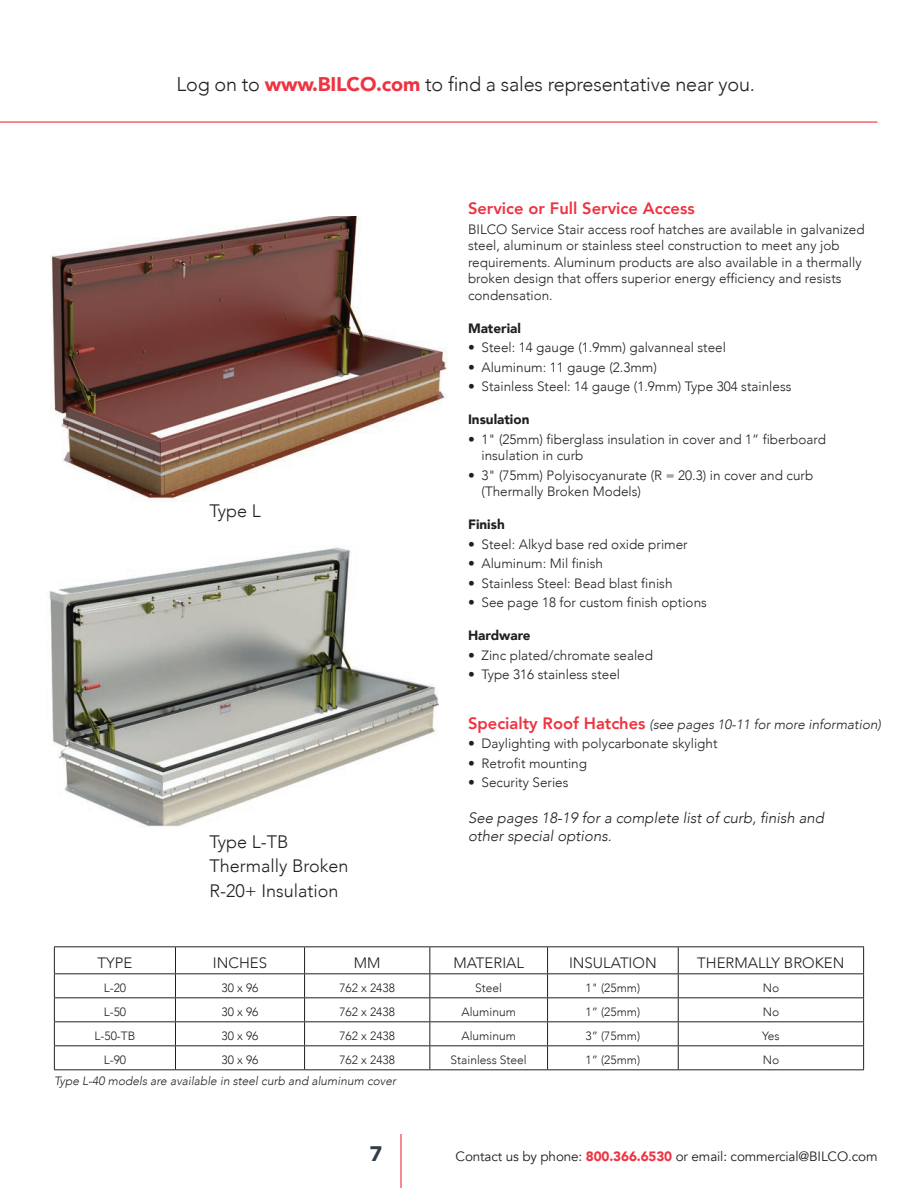
<style>
.page{position:relative;width:918px;height:1188px;background:#fff}
.page>*{position:absolute;margin:0;border:0;box-sizing:border-box;transform-origin:0 0}
.t1{font:900 21px "Avenir";color:#323d47}
.t2{font:300 19.8px "Avenir";letter-spacing:-.01em;color:#231f20}
.t3{font:300 18px "Avenir";color:#231f20}
.t4{font:800 16.5px "Avenir";color:#ee3341}
.t5{font:italic 300 15px/18px "Avenir";color:#231f20}
.t6{font:300 15px "Avenir";color:#231f20}
.t7{font:300 13.5px/16.5px "Avenir";color:#231f20}
.t8{font:13.5px "Avenir";letter-spacing:-.01em;color:#231f20}
.t9{font:italic 300 13.5px "Avenir";color:#231f20}
.t10{font:900 13.5px "Avenir";color:#231f20}
.t11{font:300 12px "Avenir";color:#231f20}
.t12{font:italic 300 12px "Avenir";color:#231f20}
.s1{font-weight:900;color:#ee3341}
.s2{font-weight:800;font-style:normal;font-size:16.5px;color:#ee3341}
</style>
<div class="page">
<hr style="left:400px;top:1134px;width:2px;height:54px;background:#ee3341">
<hr style="left:0;top:122px;width:878px;height:1px;background:#ee3341">
<img style="left:50px;top:216px;width:397px;height:283px">
<img style="left:46px;top:547px;width:392px;height:280px">
<hr style="left:54px;top:946px;width:122px;height:1px;background:#231f20">
<hr style="left:176px;top:946px;width:129px;height:1px;background:#231f20">
<hr style="left:305px;top:946px;width:125px;height:1px;background:#231f20">
<hr style="left:430px;top:946px;width:118px;height:1px;background:#231f20">
<hr style="left:548px;top:946px;width:130px;height:1px;background:#231f20">
<hr style="left:678px;top:946px;width:186px;height:1px;background:#231f20">
<hr style="left:54px;top:1021px;width:122px;height:1px;background:#231f20">
<hr style="left:176px;top:1021px;width:129px;height:1px;background:#231f20">
<hr style="left:305px;top:1021px;width:125px;height:1px;background:#231f20">
<hr style="left:430px;top:1021px;width:118px;height:1px;background:#231f20">
<hr style="left:548px;top:1021px;width:130px;height:1px;background:#231f20">
<hr style="left:678px;top:1021px;width:186px;height:1px;background:#231f20">
<hr style="left:54px;top:1045px;width:122px;height:1px;background:#231f20">
<svg style="left:54px;top:947px;width:1px;height:122px"></svg>
<hr style="left:176px;top:1045px;width:129px;height:1px;background:#231f20">
<hr style="left:305px;top:1045px;width:125px;height:1px;background:#231f20">
<hr style="left:430px;top:1045px;width:118px;height:1px;background:#231f20">
<hr style="left:548px;top:1045px;width:130px;height:1px;background:#231f20">
<svg style="left:547px;top:947px;width:1px;height:122px"></svg>
<hr style="left:678px;top:1045px;width:186px;height:1px;background:#231f20">
<svg style="left:678px;top:947px;width:1px;height:122px"></svg>
<svg style="left:863px;top:947px;width:1px;height:122px"></svg>
<svg style="left:175px;top:947px;width:1px;height:122px"></svg>
<svg style="left:304px;top:947px;width:1px;height:122px"></svg>
<svg style="left:429px;top:947px;width:1px;height:122px"></svg>
<hr style="left:54px;top:973px;width:122px;height:1px;background:#231f20">
<hr style="left:176px;top:973px;width:129px;height:1px;background:#231f20">
<hr style="left:305px;top:973px;width:125px;height:1px;background:#231f20">
<hr style="left:430px;top:973px;width:118px;height:1px;background:#231f20">
<hr style="left:548px;top:973px;width:130px;height:1px;background:#231f20">
<hr style="left:678px;top:973px;width:186px;height:1px;background:#231f20">
<hr style="left:54px;top:997px;width:122px;height:1px;background:#231f20">
<hr style="left:176px;top:997px;width:129px;height:1px;background:#231f20">
<hr style="left:305px;top:997px;width:125px;height:1px;background:#231f20">
<hr style="left:430px;top:997px;width:118px;height:1px;background:#231f20">
<hr style="left:548px;top:997px;width:130px;height:1px;background:#231f20">
<hr style="left:678px;top:997px;width:186px;height:1px;background:#231f20">
<hr style="left:54px;top:1069px;width:122px;height:1px;background:#231f20">
<hr style="left:176px;top:1069px;width:129px;height:1px;background:#231f20">
<hr style="left:305px;top:1069px;width:125px;height:1px;background:#231f20">
<hr style="left:430px;top:1069px;width:118px;height:1px;background:#231f20">
<hr style="left:548px;top:1069px;width:130px;height:1px;background:#231f20">
<hr style="left:678px;top:1069px;width:186px;height:1px;background:#231f20">
<h2 class="t2" style="left:176px;top:72px;width:580px">Log on to <span class="s1">www.BILCO.com</span> to find a sales representative near you.</h2>
<p class="t3" style="left:210px;top:500px;width:53px">Type L</p>
<p class="t3" style="left:210px;top:831px;width:81px">Type L-TB</p>
<p class="t3" style="left:210px;top:855px;width:141px">Thermally Broken</p>
<p class="t3" style="left:210px;top:880px;width:131px">R-20+ Insulation</p>
<p class="t4" style="left:468px;top:196px;width:228px">Service or Full Service Access</p>
<p class="t7" style="left:468px;top:221px;width:398px">BILCO Service Stair access roof hatches are available in galvanized steel, aluminum or stainless steel construction to meet any job requirements. Aluminum products are also available in a thermally broken design that offers superior energy efficiency and resists condensation.</p>
<p class="t10" style="left:468px;top:316px;width:55px">Material</p>
<p class="t7" style="left:468px;top:339px;width:259px">• Steel: 14 gauge (1.9mm) galvanneal steel</p>
<p class="t7" style="left:468px;top:359px;width:190px">• Aluminum: 11 gauge (2.3mm)</p>
<p class="t7" style="left:468px;top:378px;width:325px">• Stainless Steel: 14 gauge (1.9mm) Type 304 stainless</p>
<p class="t10" style="left:468px;top:408px;width:63px">Insulation</p>
<p class="t7" style="left:482px;top:431px;width:346px;text-indent:-14px">• 1" (25mm) fiberglass insulation in cover and 1” fiberboard insulation in curb</p>
<p class="t7" style="left:482px;top:467px;width:333px;text-indent:-14px">• 3" (75mm) Polyisocyanurate (R = 20.3) in cover and curb (Thermally Broken Models)</p>
<p class="t10" style="left:468px;top:513px;width:38px">Finish</p>
<p class="t7" style="left:468px;top:536px;width:221px">• Steel: Alkyd base red oxide primer</p>
<p class="t7" style="left:468px;top:555px;width:136px">• Aluminum: Mil finish</p>
<p class="t7" style="left:468px;top:575px;width:206px">• Stainless Steel: Bead blast finish</p>
<p class="t7" style="left:468px;top:594px;width:240px">• See page 18 for custom finish options</p>
<p class="t10" style="left:468px;top:624px;width:64px">Hardware</p>
<p class="t7" style="left:468px;top:647px;width:187px">• Zinc plated/chromate sealed</p>
<p class="t7" style="left:468px;top:666px;width:154px">• Type 316 stainless steel</p>
<p class="t9" style="left:468px;top:716px;width:415px"><span class="s2">Specialty Roof Hatches</span> (see pages 10-11 for more information)</p>
<p class="t7" style="left:468px;top:735px;width:251px">• Daylighting with polycarbonate skylight</p>
<p class="t7" style="left:468px;top:755px;width:121px">• Retrofit mounting</p>
<p class="t7" style="left:468px;top:774px;width:102px">• Security Series</p>
<p class="t5" style="left:468px;top:809px;width:358px">See pages 18-19 for a complete list of curb, finish and other special options.</p>
<p class="t6" style="left:98px;top:954px;width:36px">TYPE</p>
<p class="t6" style="left:213px;top:954px;width:56px">INCHES</p>
<p class="t6" style="left:354px;top:954px;width:28px">MM</p>
<p class="t6" style="left:453px;top:954px;width:72px">MATERIAL</p>
<p class="t6" style="left:569px;top:954px;width:89px">INSULATION</p>
<p class="t6" style="left:697px;top:954px;width:149px">THERMALLY BROKEN</p>
<p class="t11" style="left:104px;top:981px;width:24px">L-20</p>
<p class="t11" style="left:222px;top:981px;width:38px">30 x 96</p>
<p class="t11" style="left:339px;top:981px;width:57px">762 x 2438</p>
<p class="t11" style="left:475px;top:981px;width:28px">Steel</p>
<p class="t11" style="left:586px;top:981px;width:56px">1" (25mm)</p>
<p class="t11" style="left:763px;top:981px;width:18px">No</p>
<p class="t11" style="left:104px;top:1005px;width:24px">L-50</p>
<p class="t11" style="left:222px;top:1005px;width:38px">30 x 96</p>
<p class="t11" style="left:339px;top:1005px;width:57px">762 x 2438</p>
<p class="t11" style="left:461px;top:1005px;width:56px">Aluminum</p>
<p class="t11" style="left:586px;top:1005px;width:56px">1” (25mm)</p>
<p class="t11" style="left:763px;top:1005px;width:18px">No</p>
<p class="t11" style="left:94px;top:1029px;width:42px">L-50-TB</p>
<p class="t11" style="left:222px;top:1029px;width:38px">30 x 96</p>
<p class="t11" style="left:339px;top:1029px;width:57px">762 x 2438</p>
<p class="t11" style="left:461px;top:1029px;width:56px">Aluminum</p>
<p class="t11" style="left:586px;top:1029px;width:56px">3” (75mm)</p>
<p class="t11" style="left:762px;top:1029px;width:19px">Yes</p>
<p class="t11" style="left:104px;top:1053px;width:24px">L-90</p>
<p class="t11" style="left:222px;top:1053px;width:38px">30 x 96</p>
<p class="t11" style="left:339px;top:1053px;width:57px">762 x 2438</p>
<p class="t11" style="left:451px;top:1053px;width:78px">Stainless Steel</p>
<p class="t11" style="left:586px;top:1053px;width:56px">1” (25mm)</p>
<p class="t11" style="left:763px;top:1053px;width:18px">No</p>
<p class="t12" style="left:54px;top:1074px;width:344px">Type L-40 models are available in steel curb and aluminum cover</p>
<h1 class="t1" style="left:370px;top:1136px;width:14px">7</h1>
<p class="t8" style="left:456px;top:1148px;width:423px">Contact us by phone: <span class="s1">800.366.6530</span> or email: commercial@BILCO.com</p>
</div>
